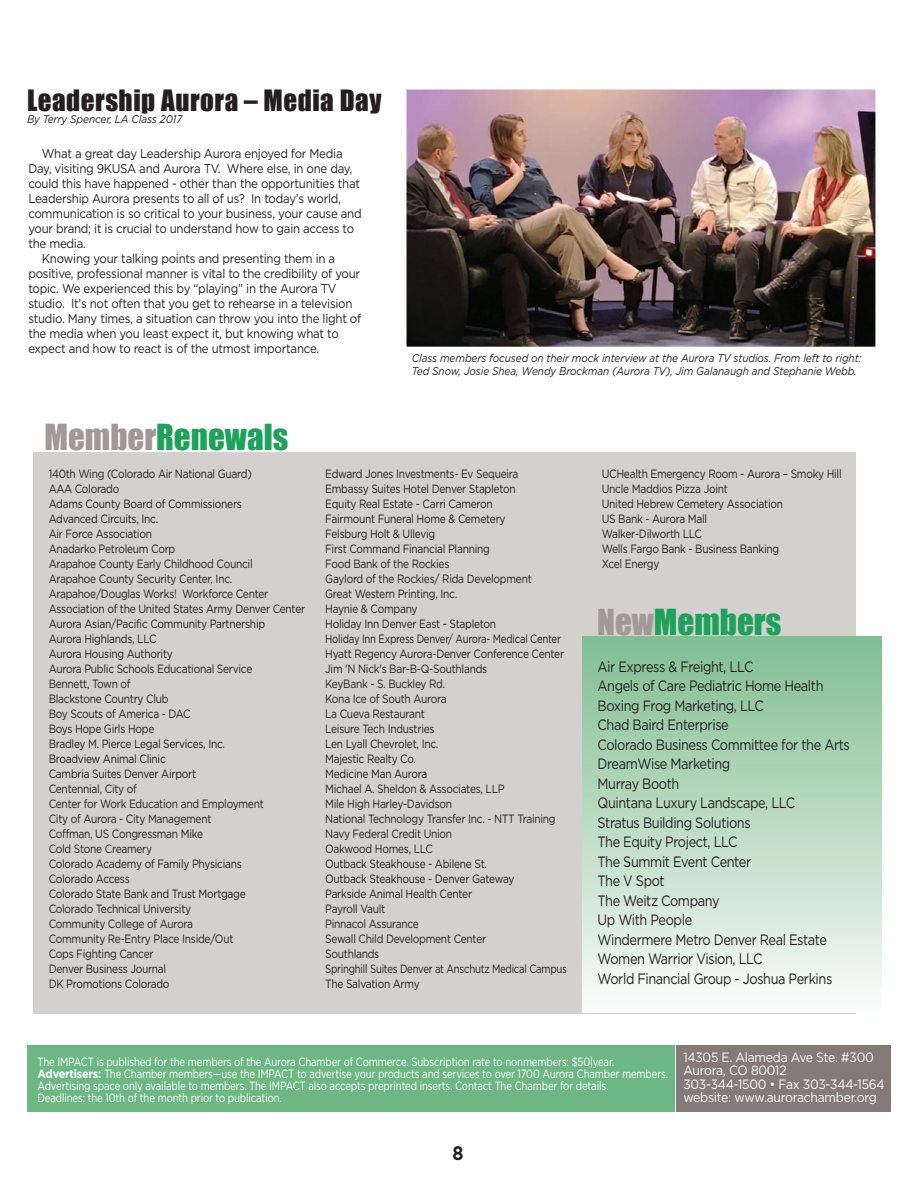
<style>
.page{position:relative;width:918px;height:1188px;background:#fff}
.page>*{position:absolute;margin:0;border:0;box-sizing:border-box;transform-origin:0 0}
.t1{font:33px "Impact";color:#1ea15b}
.t2{font:27px "Impact";letter-spacing:.02em;color:#231f20}
.t3{font:700 19.5px "Gotham";color:#231f20;scale:.9 1}
.t4{font:15px/19.5px "Gotham";letter-spacing:-.03em;color:#231f20;scale:.85 1}
.t5{font:13.5px/13.5px "Gotham";letter-spacing:-.02em;color:#fff;scale:.9 1}
.t6{font:12.75px "Gotham";letter-spacing:-.02em;color:#231f20;scale:.9 1}
.t7{font:12px/15px "Gotham";letter-spacing:-.025em;color:#231f20;scale:.85 1}
.t8{font:12px/12px "Gotham";letter-spacing:-.015em;color:#fff;scale:.8 1}
.t9{font:italic 11.25px/12.8px "Gotham";letter-spacing:-.01em;color:#231f20;scale:.9 1}
.s1{color:#a29997}
.s2{font-weight:700}
</style>
<div class="page">
<div style="left:33px;top:452px;width:823px;height:562px;background:#d4d0ce"></div>
<div style="left:582px;top:637px;width:299px;height:375px;background:linear-gradient(to bottom,#80be91,#f9fbf9)"></div>
<div style="left:27px;top:1045px;width:647px;height:66px;background:#6db784"></div>
<div style="left:676px;top:1045px;width:215px;height:66px;background:#857a77"></div>
<img style="left:408px;top:91px;width:466px;height:254px">
<div style="left:405px;top:88px;width:472px;height:260px;border:2px solid #fff"></div>
<h2 class="t2" style="left:27px;top:83px;width:356px">Leadership Aurora – Media Day</h2>
<p class="t9" style="left:27px;top:114px;width:174px">By Terry Spencer, LA Class 2017</p>
<p class="t6" style="left:42px;top:148px;width:336px">What a great day Leadership Aurora enjoyed for Media</p>
<p class="t6" style="left:28px;top:163px;width:361px">Day, visiting 9KUSA and Aurora TV. Where else, in one day,</p>
<p class="t6" style="left:28px;top:178px;width:370px">could this have happened - other than the opportunities that</p>
<p class="t6" style="left:28px;top:193px;width:349px">Leadership Aurora presents to all of us? In today’s world,</p>
<p class="t6" style="left:28px;top:209px;width:372px">communication is so critical to your business, your cause and</p>
<p class="t6" style="left:28px;top:224px;width:364px">your brand; it is crucial to understand how to gain access to</p>
<p class="t6" style="left:28px;top:239px;width:66px">the media.</p>
<p class="t6" style="left:42px;top:254px;width:327px">Knowing your talking points and presenting them in a</p>
<p class="t6" style="left:28px;top:269px;width:370px">positive, professional manner is vital to the credibility of your</p>
<p class="t6" style="left:28px;top:284px;width:344px">topic. We experienced this by “playing” in the Aurora TV</p>
<p class="t6" style="left:28px;top:299px;width:362px">studio. It’s not often that you get to rehearse in a television</p>
<p class="t6" style="left:28px;top:314px;width:372px">studio. Many times, a situation can throw you into the light of</p>
<p class="t6" style="left:28px;top:329px;width:347px">the media when you least expect it, but knowing what to</p>
<p class="t6" style="left:28px;top:344px;width:325px">expect and how to react is of the utmost importance.</p>
<h1 class="t1" style="left:44px;top:417px;width:245px"><span class="s1">Member</span>Renewals</h1>
<p class="t9" style="left:412px;top:352px;width:501px">Class members focused on their mock interview at the Aurora TV studios. From left to right:<br>Ted Snow, Josie Shea, Wendy Brockman (Aurora TV), Jim Galanaugh and Stephanie Webb.</p>
<p class="t7" style="left:49px;top:467px;width:303px">140th Wing (Colorado Air National Guard)<br>AAA Colorado<br>Adams County Board of Commissioners<br>Advanced Circuits, Inc.<br>Air Force Association<br>Anadarko Petroleum Corp<br>Arapahoe County Early Childhood Council<br>Arapahoe County Security Center, Inc.<br>Arapahoe/Douglas Works! Workforce Center<br>Association of the United States Army Denver Center<br>Aurora Asian/Pacific Community Partnership<br>Aurora Highlands, LLC<br>Aurora Housing Authority<br>Aurora Public Schools Educational Service<br>Bennett, Town of<br>Blackstone Country Club<br>Boy Scouts of America - DAC<br>Boys Hope Girls Hope<br>Bradley M. Pierce Legal Services, Inc.<br>Broadview Animal Clinic<br>Cambria Suites Denver Airport<br>Centennial, City of<br>Center for Work Education and Employment<br>City of Aurora - City Management<br>Coffman, US Congressman Mike<br>Cold Stone Creamery<br>Colorado Academy of Family Physicians<br>Colorado Access<br>Colorado State Bank and Trust Mortgage<br>Colorado Technical University<br>Community College of Aurora<br>Community Re-Entry Place Inside/Out<br>Cops Fighting Cancer<br>Denver Business Journal<br>DK Promotions Colorado</p>
<p class="t7" style="left:325px;top:467px;width:286px">Edward Jones Investments- Ev Sequeira<br>Embassy Suites Hotel Denver Stapleton<br>Equity Real Estate - Carri Cameron<br>Fairmount Funeral Home &amp; Cemetery<br>Felsburg Holt &amp; Ullevig<br>First Command Financial Planning<br>Food Bank of the Rockies<br>Gaylord of the Rockies/ Rida Development<br>Great Western Printing, Inc.<br>Haynie &amp; Company<br>Holiday Inn Denver East - Stapleton<br>Holiday Inn Express Denver/ Aurora- Medical Center<br>Hyatt Regency Aurora-Denver Conference Center<br>Jim 'N Nick's Bar-B-Q-Southlands<br>KeyBank - S. Buckley Rd.<br>Kona Ice of South Aurora<br>La Cueva Restaurant<br>Leisure Tech Industries<br>Len Lyall Chevrolet, Inc.<br>Majestic Realty Co.<br>Medicine Man Aurora<br>Michael A. Sheldon &amp; Associates, LLP<br>Mile High Harley-Davidson<br>National Technology Transfer Inc. - NTT Training<br>Navy Federal Credit Union<br>Oakwood Homes, LLC<br>Outback Steakhouse - Abilene St.<br>Outback Steakhouse - Denver Gateway<br>Parkside Animal Health Center<br>Payroll Vault<br>Pinnacol Assurance<br>Sewall Child Development Center<br>Southlands<br>Springhill Suites Denver at Anschutz Medical Campus<br>The Salvation Army</p>
<p class="t7" style="left:602px;top:467px;width:284px">UCHealth Emergency Room - Aurora – Smoky Hill<br>Uncle Maddios Pizza Joint<br>United Hebrew Cemetery Association<br>US Bank - Aurora Mall<br>Walker-Dilworth LLC<br>Wells Fargo Bank - Business Banking<br>Xcel Energy</p>
<h1 class="t1" style="left:597px;top:601px;width:186px"><span class="s1">New</span>Members</h1>
<p class="t4" style="left:598px;top:658px;width:298px">Air Express &amp; Freight, LLC<br>Angels of Care Pediatric Home Health<br>Boxing Frog Marketing, LLC<br>Chad Baird Enterprise<br>Colorado Business Committee for the Arts<br>DreamWise Marketing<br>Murray Booth<br>Quintana Luxury Landscape, LLC<br>Stratus Building Solutions<br>The Equity Project, LLC<br>The Summit Event Center<br>The V Spot<br>The Weitz Company<br>Up With People<br>Windermere Metro Denver Real Estate<br>Women Warrior Vision, LLC<br>World Financial Group - Joshua Perkins</p>
<p class="t8" style="left:38px;top:1057px;width:790px">The IMPACT is published for the members of the Aurora Chamber of Commerce. Subscription rate to nonmembers: $50|year.<br><span class="s2">Advertisers:</span> The Chamber members—use the IMPACT to advertise your products and services to over 1700 Aurora Chamber members.<br>Advertising space only available to members. The IMPACT also accepts preprinted inserts. Contact The Chamber for details.<br>Deadlines: the 10th of the month prior to publication.</p>
<p class="t5" style="left:683px;top:1051px;width:225px">14305 E. Alameda Ave Ste. #300<br>Aurora, CO 80012<br>303-344-1500 • Fax 303-344-1564 website: www.aurorachamber.org</p>
<h3 class="t3" style="left:452px;top:1146px;width:14px">8</h3>
</div>
